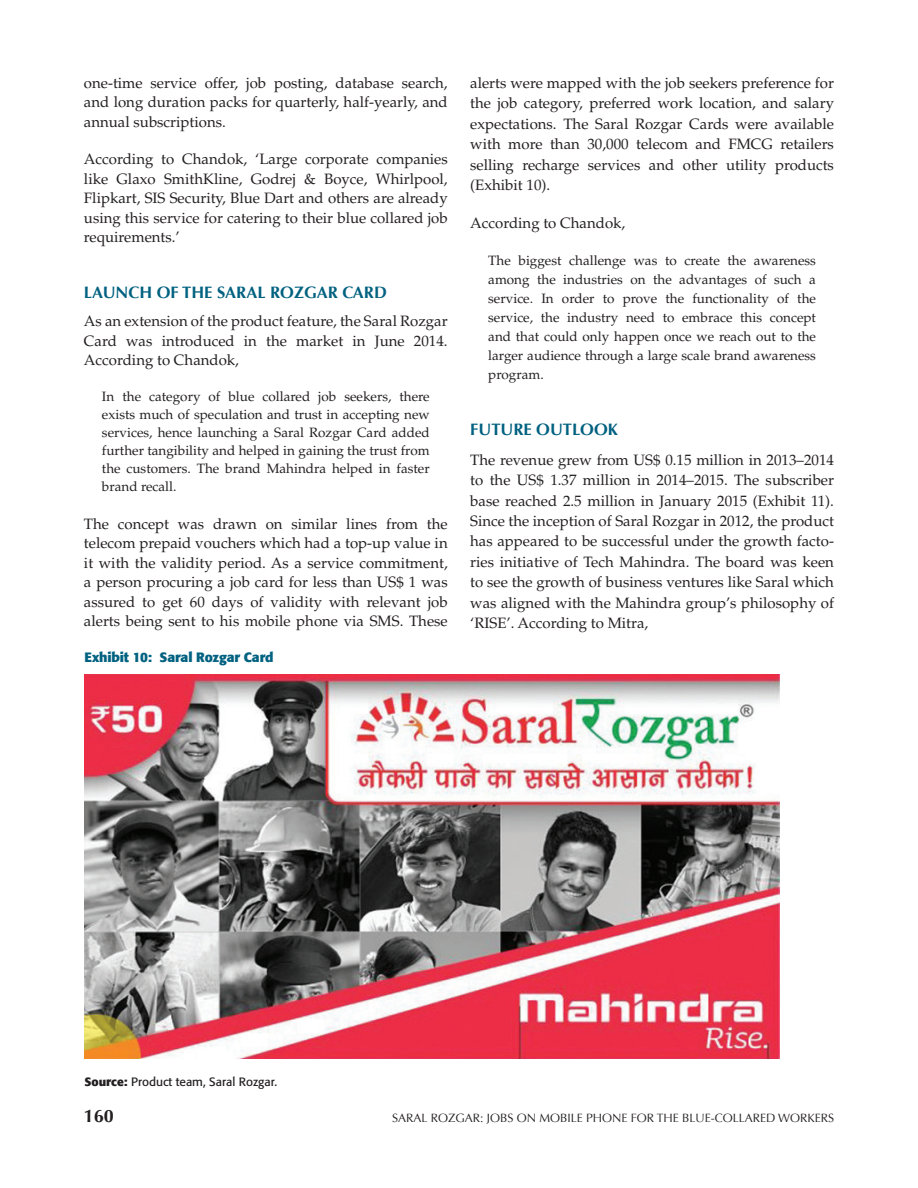
<style>
.page{position:relative;width:918px;height:1188px;background:#fff}
.page>*{position:absolute;margin:0;border:0;box-sizing:border-box;transform-origin:0 0}
.t1{font:700 18px "Optima";color:#231f20}
.t2{font:700 16.5px "Optima";color:#006180}
.t3{font:15px/19.5px "Palatino";color:#231f20;text-align:justify}
.t4{font:13.5px/18.9px "Palatino";color:#231f20;text-align:justify}
.t5{font:700 13.5px "Formata";letter-spacing:-.01em;color:#006180}
.t6{font:12px "Optima";color:#231f20}
.t7{font:12px "Formata";color:#231f20}
.s1{font-weight:700}
</style>
<div class="page">
<img style="left:85px;top:674px;width:694px;height:385px">
<p class="t3" style="left:84px;top:73px;width:365px">one-time service offer, job posting, database search, and long duration packs for quarterly, half-yearly, and annual subscriptions.</p>
<p class="t3" style="left:84px;top:150px;width:365px">According to Chandok, ‘Large corporate companies like Glaxo SmithKline, Godrej &amp; Boyce, Whirlpool, Flipkart, SIS Security, Blue Dart and others are already using this service for catering to their blue collared job requirements.’</p>
<p class="t2" style="left:84px;top:283px;width:304px">LAUNCH OF THE SARAL ROZGAR CARD</p>
<p class="t3" style="left:84px;top:312px;width:365px">As an extension of the product feature, the Saral Rozgar Card was introduced in the market in June 2014.<br>According to Chandok,</p>
<p class="t4" style="left:102px;top:388px;width:329px;line-height:18px">In the category of blue collared job seekers, there exists much of speculation and trust in accepting new services, hence launching a Saral Rozgar Card added further tangibility and helped in gaining the trust from the customers. The brand Mahindra helped in faster brand recall.</p>
<p class="t3" style="left:84px;top:514px;width:365px">The concept was drawn on similar lines from the telecom prepaid vouchers which had a top-up value in it with the validity period. As a service commitment, a person procuring a job card for less than US$ 1 was assured to get 60 days of validity with relevant job alerts being sent to his mobile phone via SMS. These</p>
<p class="t5" style="left:85px;top:649px;width:191px">Exhibit 10: Saral Rozgar Card</p>
<p class="t3" style="left:470px;top:73px;width:365px;line-height:20.4px">alerts were mapped with the job seekers preference for the job category, preferred work location, and salary expectations. The Saral Rozgar Cards were available with more than 30,000 telecom and FMCG retailers selling recharge services and other utility products (Exhibit 10).</p>
<p class="t3" style="left:470px;top:214px;width:157px">According to Chandok,</p>
<p class="t4" style="left:488px;top:252px;width:329px">The biggest challenge was to create the awareness among the industries on the advantages of such a service. In order to prove the functionality of the service, the industry need to embrace this concept and that could only happen once we reach out to the larger audience through a large scale brand awareness program.</p>
<p class="t2" style="left:470px;top:420px;width:149px">FUTURE OUTLOOK</p>
<p class="t3" style="left:470px;top:450px;width:365px;line-height:20.4px">The revenue grew from US$ 0.15 million in 2013–2014 to the US$ 1.37 million in 2014–2015. The subscriber base reached 2.5 million in January 2015 (Exhibit 11).<br>Since the inception of Saral Rozgar in 2012, the product has appeared to be successful under the growth facto&shy;ries initiative of Tech Mahindra. The board was keen to see the growth of business ventures like Saral which was aligned with the Mahindra group’s philosophy of ‘RISE’. According to Mitra,</p>
<p class="t7" style="left:85px;top:1074px;width:194px"><span class="s1">Source:</span> Product team, Saral Rozgar.</p>
<p class="t1" style="left:84px;top:1105px;width:32px">160</p>
<p class="t6" style="left:392px;top:1111px;width:443px">SARAL ROZGAR: JOBS ON MOBILE PHONE FOR THE BLUE-COLLARED WORKERS</p>
</div>
